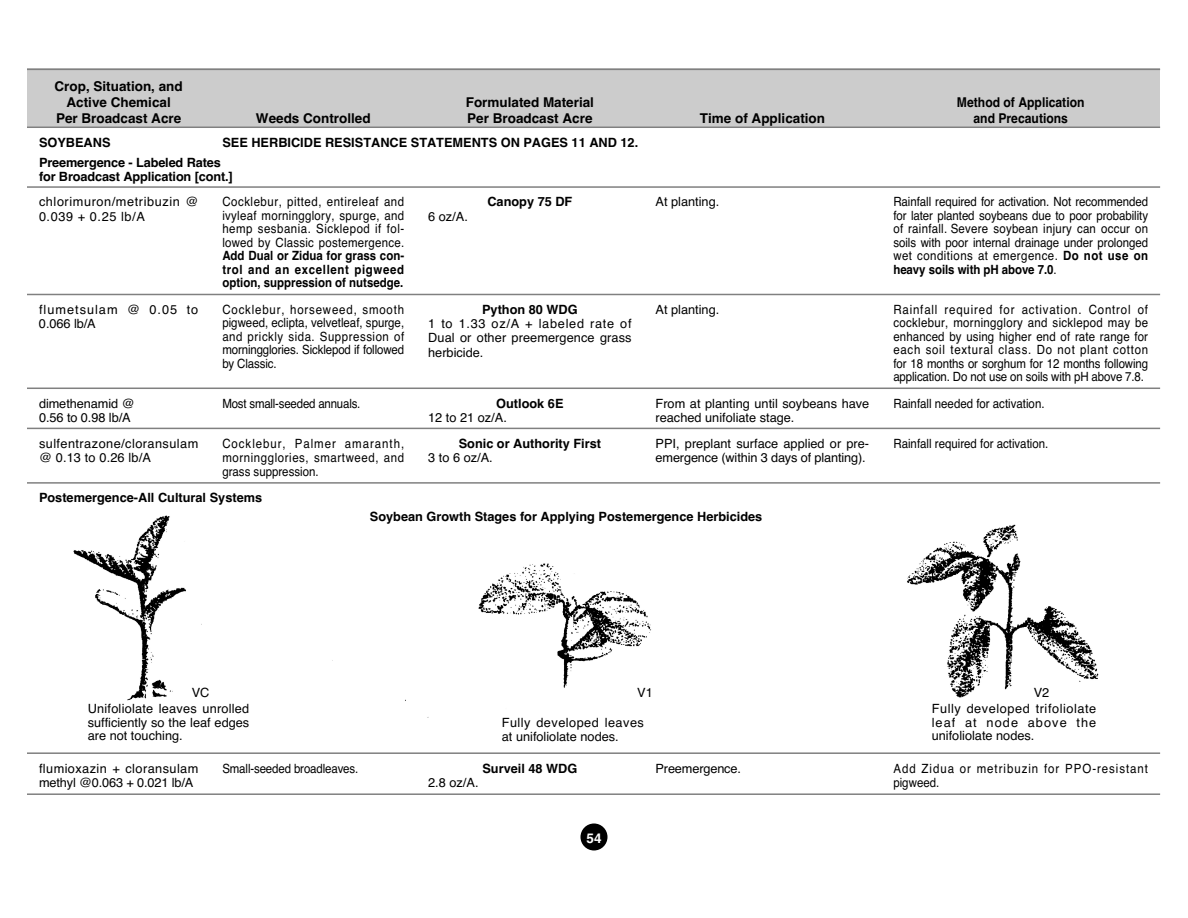
<style>
.page{position:relative;width:1188px;height:918px;background:#fff}
.page>*{position:absolute;margin:0;border:0;box-sizing:border-box;transform-origin:0 0}
.t1{font:700 13.5px/15.8px "Helvetica";color:#000;text-align:center}
.t2{font:700 13.5px/15.8px "Helvetica";color:#000;text-align:center;scale:.9 1}
.t3{font:700 13.5px "Helvetica";color:#fff}
.t4{font:12.75px/13.5px "Helvetica";color:#000;text-align:justify;scale:.9 1}
.t5{font:12.75px/14.2px "Helvetica";color:#000;text-align:justify}
.t6{font:700 12.75px/14.2px "Helvetica";color:#000}
.t7{font:700 12.75px/13.5px "Helvetica";color:#000;text-align:justify;scale:.9 1}
.t8{font:12.75px/14.2px "Helvetica";letter-spacing:.035em;color:#000}
.t9{font:12.75px/14.2px "Helvetica";letter-spacing:.03em;color:#000}
.t10{font:12.75px/14.2px "Helvetica";letter-spacing:.085em;color:#000;scale:.9 1}
.t11{font:12.75px/14.2px "Helvetica";letter-spacing:.045em;color:#000}
.t12{font:12.75px/14.2px "Helvetica";letter-spacing:.08em;color:#000}
.s1{font-weight:700}
</style>
<div class="page">
<div style="left:27px;top:69px;width:183px;height:58px;background:#ccc"></div>
<div style="left:210px;top:69px;width:206px;height:58px;background:#ccc"></div>
<div style="left:416px;top:69px;width:228px;height:58px;background:#ccc"></div>
<div style="left:644px;top:69px;width:237px;height:58px;background:#ccc"></div>
<div style="left:881px;top:69px;width:279px;height:58px;background:#ccc"></div>
<hr style="left:27px;top:69px;width:1133px;height:1px;background:#808080">
<hr style="left:27px;top:127px;width:1133px;height:1px;background:#808080">
<hr style="left:27px;top:186px;width:1133px;height:2px;background:#808080">
<hr style="left:27px;top:294px;width:1133px;height:1px;background:#808080">
<hr style="left:27px;top:388px;width:1133px;height:1px;background:#808080">
<hr style="left:27px;top:428px;width:1133px;height:1px;background:#808080">
<hr style="left:27px;top:482px;width:1133px;height:2px;background:#808080">
<hr style="left:27px;top:752px;width:1133px;height:2px;background:#808080">
<hr style="left:27px;top:793px;width:1133px;height:2px;background:#808080">
<img style="left:73px;top:515px;width:1026px;height:203px">
<div style="left:580px;top:824px;width:28px;height:26px;background:#000;border-radius:50%"></div>
<div style="left:190px;top:686px;width:24px;height:18px;background:#fff"></div>
<div style="left:636px;top:686px;width:24px;height:18px;background:#fff"></div>
<div style="left:257px;top:510px;width:618px;height:20px;background:#fff"></div>
<p class="t1" style="left:55px;top:79px;width:130px">Crop, Situation, and<br>Active Chemical<br>Per Broadcast Acre</p>
<p class="t1" style="left:256px;top:110px;width:116px">Weeds Controlled</p>
<p class="t1" style="left:466px;top:94px;width:130px;text-align:left">Formulated Material<br>Per Broadcast Acre</p>
<p class="t6" style="left:39px;top:135px;width:73px">SOYBEANS</p>
<p class="t6" style="left:222px;top:135px;width:417px">SEE HERBICIDE RESISTANCE STATEMENTS ON PAGES 11 AND 12.</p>
<p class="t6" style="left:39px;top:155px;width:195px">Preemergence - Labeled Rates for Broadcast Application [cont.]</p>
<p class="t11" style="left:39px;top:195px;width:161px">chlorimuron/metribuzin @<br>0.039 + 0.25 lb/A</p>
<p class="t4" style="left:222px;top:195px;width:204px">Cocklebur, pitted, entireleaf and ivyleaf morningglory, spurge, and hemp sesbania. Sicklepod if fol&shy;lowed by Classic postemergence.</p>
<p class="t7" style="left:222px;top:249px;width:204px">Add Dual or Zidua for grass con&shy;trol and an excellent pigweed option, suppression of nutsedge.</p>
<p class="t6" style="left:487px;top:195px;width:87px">Canopy 75 DF</p>
<p class="t5" style="left:428px;top:209px;width:41px">6 oz/A.</p>
<p class="t12" style="left:39px;top:302px;width:161px">flumetsulam @ 0.05 to<br>0.066 lb/A</p>
<p class="t4" style="left:222px;top:303px;width:204px">Cocklebur, horseweed, smooth pigweed, eclipta, velvetleaf, spurge, and prickly sida. Suppression of morningglories. Sicklepod if followed by Classic.</p>
<p class="t6" style="left:482px;top:302px;width:97px">Python 80 WDG</p>
<p class="t5" style="left:428px;top:317px;width:205px">1 to 1.33 oz/A + labeled rate of Dual or other preemergence grass herbicide.</p>
<p class="t5" style="left:39px;top:396px;width:97px">dimethenamid @<br>0.56 to 0.98 lb/A</p>
<p class="t4" style="left:222px;top:396px;width:155px">Most small-seeded annuals.</p>
<p class="t6" style="left:496px;top:396px;width:69px">Outlook 6E</p>
<p class="t5" style="left:428px;top:410px;width:80px">12 to 21 oz/A.</p>
<p class="t8" style="left:39px;top:436px;width:161px">sulfentrazone/cloransulam @ 0.13 to 0.26 lb/A</p>
<p class="t4" style="left:222px;top:436px;width:204px;line-height:14.2px">Cocklebur, Palmer amaranth, morningglories, smartweed, and grass suppression.</p>
<p class="t6" style="left:459px;top:436px;width:144px">Sonic or Authority First</p>
<p class="t5" style="left:428px;top:450px;width:66px">3 to 6 oz/A.</p>
<p class="t6" style="left:39px;top:491px;width:225px">Postemergence-All Cultural Systems</p>
<p class="t1" style="left:700px;top:110px;width:127px">Time of Application</p>
<p class="t2" style="left:957px;top:94px;width:143px">Method of Application and Precautions</p>
<p class="t5" style="left:656px;top:195px;width:65px">At planting.</p>
<p class="t4" style="left:893px;top:195px;width:285px">Rainfall required for activation. Not recommended for later planted soybeans due to poor probability of rainfall. Severe soybean injury can occur on soils with poor internal drainage under prolonged wet conditions at emergence. <span class="s1">Do not use on heavy soils with pH above 7.0</span>.</p>
<p class="t5" style="left:656px;top:302px;width:65px">At planting.</p>
<p class="t4" style="left:893px;top:303px;width:285px">Rainfall required for activation. Control of cocklebur, morningglory and sicklepod may be enhanced by using higher end of rate range for each soil textural class. Do not plant cotton for 18 months or sorghum for 12 months following application. Do not use on soils with pH above 7.8.</p>
<p class="t5" style="left:656px;top:396px;width:215px">From at planting until soybeans have reached unifoliate stage.</p>
<p class="t4" style="left:893px;top:396px;width:169px">Rainfall needed for activation.</p>
<p class="t5" style="left:656px;top:436px;width:215px">PPI, preplant surface applied or pre&shy;emergence (within 3 days of planting).</p>
<p class="t4" style="left:893px;top:437px;width:174px">Rainfall required for activation.</p>
<p class="t6" style="left:370px;top:509px;width:394px">Soybean Growth Stages for Applying Postemergence Herbicides</p>
<p class="t5" style="left:192px;top:685px;width:19px">VC</p>
<p class="t5" style="left:637px;top:685px;width:17px">V1</p>
<p class="t5" style="left:1034px;top:685px;width:17px">V2</p>
<p class="t5" style="left:88px;top:702px;width:163px;line-height:13.5px">Unifoliolate leaves unrolled sufficiently so the leaf edges are not touching.</p>
<p class="t5" style="left:932px;top:702px;width:166px;line-height:13.5px">Fully developed trifoliolate leaf at node above the unifoliolate nodes.</p>
<p class="t8" style="left:502px;top:716px;width:144px;line-height:13.5px">Fully developed leaves at unifoliolate nodes.</p>
<p class="t9" style="left:39px;top:761px;width:161px">flumioxazin + cloransulam methyl @0.063 + 0.021 lb/A</p>
<p class="t4" style="left:222px;top:761px;width:153px">Small-seeded broadleaves.</p>
<p class="t6" style="left:482px;top:761px;width:96px">Surveil 48 WDG</p>
<p class="t5" style="left:428px;top:775px;width:52px">2.8 oz/A.</p>
<p class="t3" style="left:586px;top:830px;width:17px">54</p>
<p class="t5" style="left:656px;top:761px;width:87px">Preemergence.</p>
<p class="t10" style="left:893px;top:761px;width:285px">Add Zidua or metribuzin for PPO-resistant pigweed.</p>
</div>
